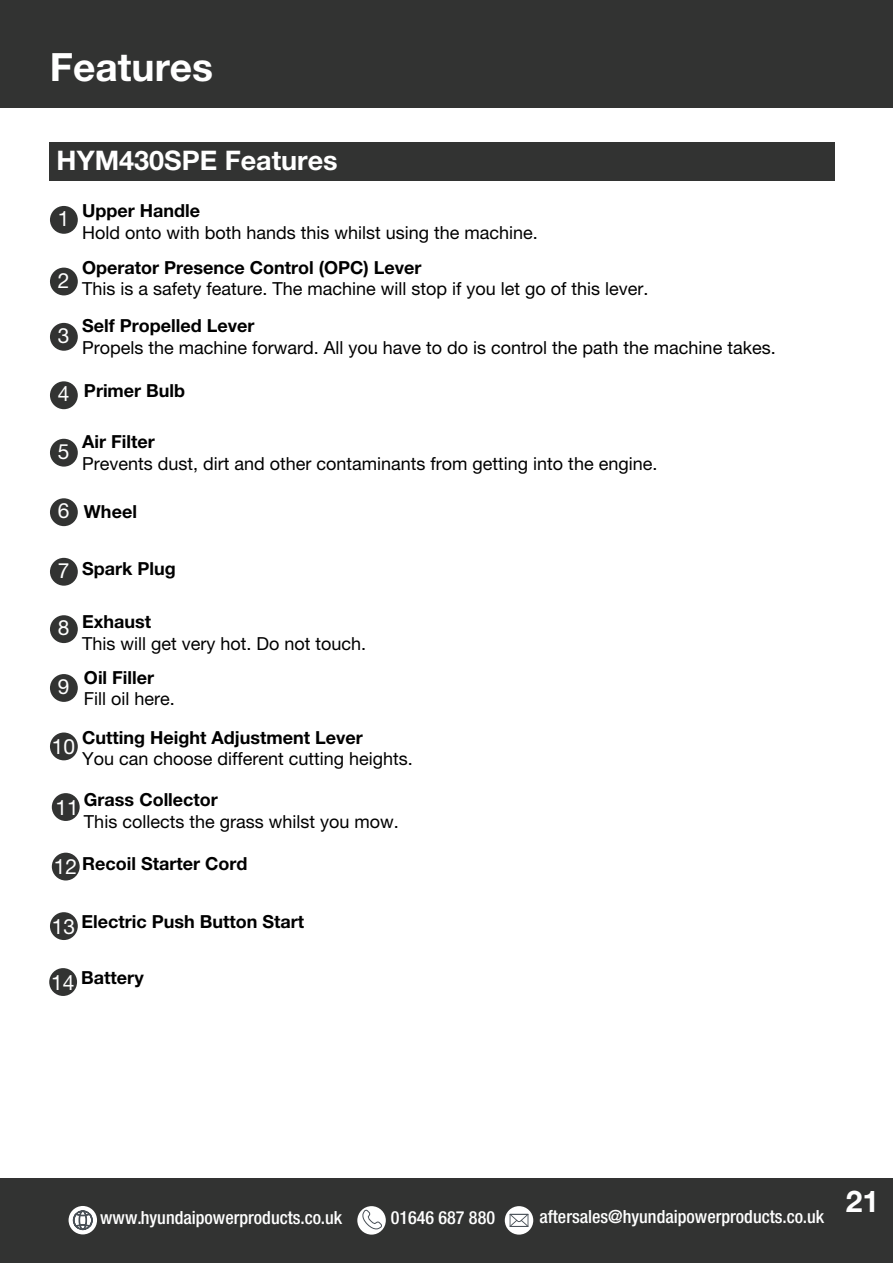
<style>
.page{position:relative;width:893px;height:1263px;background:#fff}
.page>*{position:absolute;margin:0;border:0;box-sizing:border-box;transform-origin:0 0}
.t1{font:700 39px "Helvetica Neue LT Pro";color:#fff}
.t2{font:700 30px "Helvetica Neue LT Pro";color:#fff}
.t3{font:700 27px "Helvetica Neue LT Pro";color:#fff}
.t4{font:21px "Helvetica Neue LT Pro";color:#fff}
.t5{font:500 condensed 18.15px "Helvetica Neue LT Pro";color:#fff}
.t6{font:18px/21.6px "Helvetica Neue LT Pro";color:#000}
.t7{font:700 18px "Helvetica Neue LT Pro";color:#000}
.s1{font-size:21px;color:#fff}
.s2{font-weight:700}
.s3{font-weight:400;font-size:21px;color:#fff}
</style>
<div class="page">
<div style="left:0;top:1178px;width:893px;height:85px;background:#323332"></div>
<div style="left:69px;top:1206px;width:28px;height:28px;background:#fff;border-radius:50%"></div>
<svg style="left:505px;top:1206px;width:28px;height:28px"></svg>
<svg style="left:510px;top:1214px;width:18px;height:13px"></svg>
<div style="left:357px;top:1206px;width:29px;height:28px;background:#fff;border-radius:50%"></div>
<svg style="left:73px;top:1210px;width:20px;height:20px"></svg>
<svg style="left:360px;top:1208px;width:22px;height:22px"></svg>
<div style="left:0;top:0;width:893px;height:107px;background:#323332"></div>
<div style="left:50px;top:206px;width:28px;height:28px;background:#323332;border-radius:50%"></div>
<div style="left:50px;top:268px;width:28px;height:27px;background:#323332;border-radius:50%"></div>
<div style="left:50px;top:323px;width:28px;height:28px;background:#323332;border-radius:50%"></div>
<div style="left:50px;top:381px;width:28px;height:28px;background:#323332;border-radius:50%"></div>
<div style="left:50px;top:439px;width:28px;height:28px;background:#323332;border-radius:50%"></div>
<div style="left:50px;top:498px;width:28px;height:28px;background:#323332;border-radius:50%"></div>
<div style="left:50px;top:558px;width:28px;height:28px;background:#323332;border-radius:50%"></div>
<div style="left:50px;top:615px;width:28px;height:28px;background:#323332;border-radius:50%"></div>
<div style="left:50px;top:674px;width:28px;height:28px;background:#323332;border-radius:50%"></div>
<div style="left:50px;top:732px;width:28px;height:28px;background:#323332;border-radius:50%"></div>
<div style="left:49px;top:142px;width:786px;height:39px;background:#323332"></div>
<div style="left:52px;top:793px;width:28px;height:28px;background:#323332;border-radius:50%"></div>
<div style="left:52px;top:853px;width:28px;height:27px;background:#323332;border-radius:50%"></div>
<div style="left:50px;top:912px;width:28px;height:28px;background:#323332;border-radius:50%"></div>
<div style="left:49px;top:968px;width:28px;height:28px;background:#323332;border-radius:50%"></div>
<h1 class="t1" style="left:50px;top:43px;width:165px">Features</h1>
<h3 class="t3" style="left:57px;top:144px;width:283px">HYM430SPE Features</h3>
<p class="t6" style="left:82px;top:199px;width:457px;text-indent:-24px"><span class="s1">1</span> <span class="s2">Upper Handle<br></span>Hold onto with both hands this whilst using the machine.</p>
<p class="t4" style="left:58px;top:267px;width:13px">2</p>
<p class="t7" style="left:82px;top:256px;width:341px">Operator Presence Control (OPC) Lever</p>
<p class="t6" style="left:82px;top:278px;width:568px">This is a safety feature. The machine will stop if you let go of this lever.</p>
<p class="t4" style="left:58px;top:323px;width:13px">3</p>
<p class="t4" style="left:58px;top:381px;width:13px">4</p>
<p class="t7" style="left:82px;top:315px;width:174px">Self Propelled Lever</p>
<p class="t6" style="left:82px;top:337px;width:695px">Propels the machine forward. All you have to do is control the path the machine takes.</p>
<p class="t7" style="left:84px;top:380px;width:103px">Primer Bulb</p>
<p class="t4" style="left:58px;top:439px;width:13px">5</p>
<p class="t4" style="left:58px;top:498px;width:13px">6</p>
<p class="t7" style="left:82px;top:431px;width:74px">Air Filter</p>
<p class="t6" style="left:82px;top:452px;width:577px">Prevents dust, dirt and other contaminants from getting into the engine.</p>
<p class="t7" style="left:84px;top:500px;width:54px">Wheel</p>
<p class="t7" style="left:58px;top:557px;width:120px"><span class="s3">7</span> Spark Plug</p>
<p class="t6" style="left:82px;top:611px;width:286px;text-indent:-24px"><span class="s1">8</span> <span class="s2">Exhaust<br></span>This will get very hot. Do not touch.</p>
<p class="t4" style="left:58px;top:674px;width:13px">9</p>
<p class="t7" style="left:84px;top:666px;width:72px">Oil Filler</p>
<p class="t6" style="left:84px;top:688px;width:92px">Fill oil here.</p>
<p class="t7" style="left:82px;top:726px;width:282px">Cutting Height Adjustment Lever</p>
<p class="t6" style="left:82px;top:748px;width:332px">You can choose different cutting heights.</p>
<p class="t4" style="left:52px;top:734px;width:25px">10</p>
<p class="t4" style="left:56px;top:795px;width:25px">11</p>
<p class="t7" style="left:84px;top:788px;width:135px">Grass Collector</p>
<p class="t6" style="left:84px;top:810px;width:316px">This collects the grass whilst you mow.</p>
<p class="t7" style="left:82px;top:852px;width:167px">Recoil Starter Cord</p>
<p class="t4" style="left:54px;top:854px;width:25px">12</p>
<p class="t4" style="left:52px;top:914px;width:25px">13</p>
<p class="t7" style="left:81px;top:911px;width:224px">Electric Push Button Start</p>
<p class="t7" style="left:51px;top:966px;width:94px"><span class="s3">14</span> Battery</p>
<p class="t5" style="left:100px;top:1206px;width:244px">www.hyundaipowerproducts.co.uk</p>
<p class="t5" style="left:391px;top:1206px;width:106px">01646 687 880</p>
<p class="t5" style="left:539px;top:1206px;width:286px">aftersales@hyundaipowerproducts.co.uk</p>
<h2 class="t2" style="left:846px;top:1182px;width:35px">21</h2>
</div>
